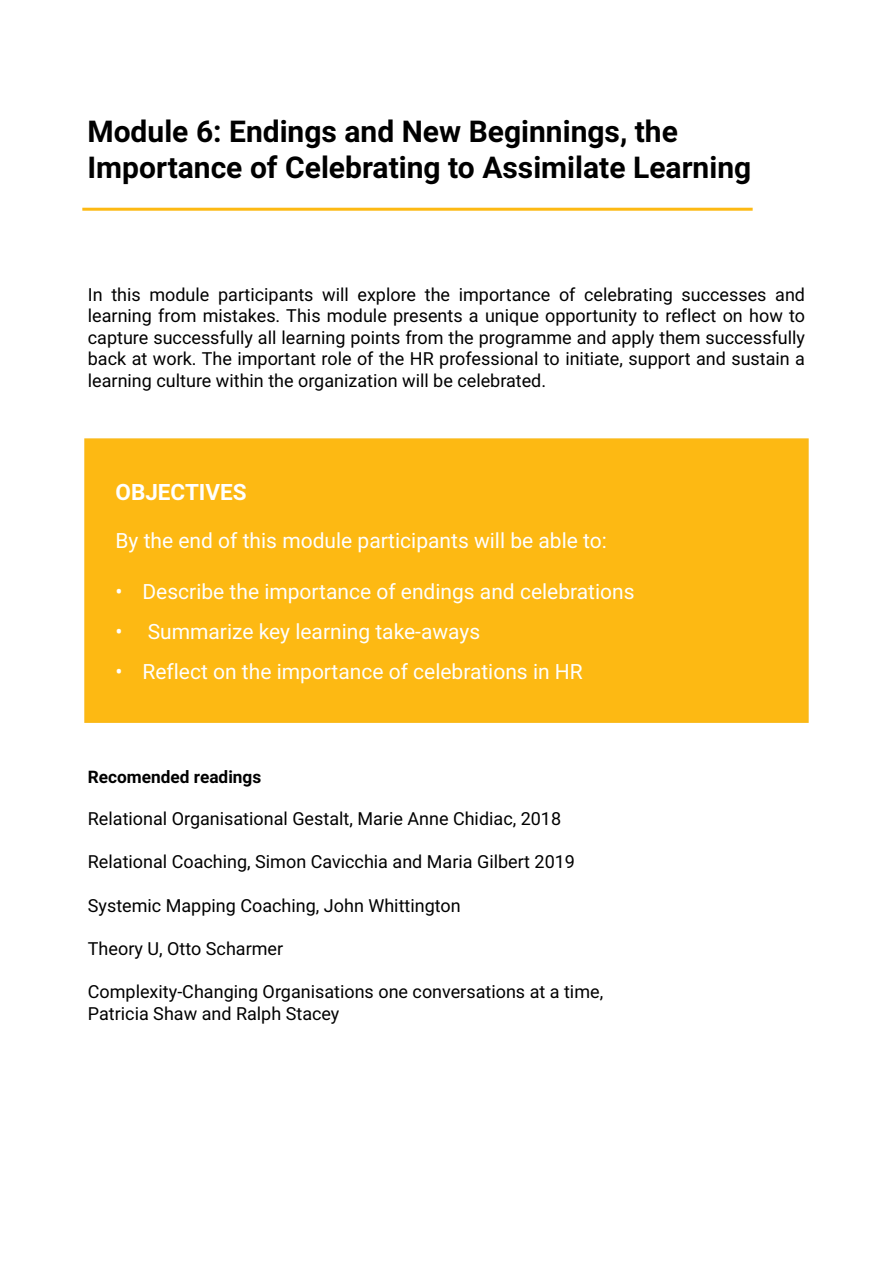
<style>
.page{position:relative;width:893px;height:1263px;background:#fff}
.page>*{position:absolute;margin:0;border:0;box-sizing:border-box;transform-origin:0 0}
.t1{font:700 30px/36px "Roboto";color:#000}
.t2{font:700 22.5px "Roboto";color:#fff}
.t3{font:21px "Roboto";color:#fff}
.t4{font:18px/21.6px "Roboto";color:#000;text-align:justify}
.t5{font:700 17.25px "Roboto";color:#000}
</style>
<div class="page">
<div style="left:84px;top:438px;width:725px;height:285px;background:#fdb913;border:2px solid #fab816"></div>
<hr style="left:82px;top:208px;width:671px;height:3px;background:#fdb913">
<h1 class="t1" style="left:87px;top:113px;width:665px">Module 6: Endings and New Beginnings, the<br>Importance of Celebrating to Assimilate Learning</h1>
<p class="t4" style="left:88px;top:283px;width:719px">In this module participants will explore the importance of celebrating successes and learning from mistakes. This module presents a unique opportunity to reflect on how to capture successfully all learning points from the programme and apply them successfully back at work. The important role of the HR professional to initiate, support and sustain a learning culture within the organization will be celebrated.</p>
<p class="t2" style="left:116px;top:476px;width:133px">OBJECTIVES</p>
<p class="t3" style="left:116px;top:526px;width:493px">By the end of this module participants will be able to:</p>
<p class="t3" style="left:116px;top:576px;width:521px">• Describe the importance of endings and celebrations</p>
<p class="t3" style="left:116px;top:617px;width:366px">• Summarize key learning take-aways</p>
<p class="t3" style="left:116px;top:657px;width:469px">• Reflect on the importance of celebrations in HR</p>
<p class="t5" style="left:88px;top:765px;width:175px">Recomended readings</p>
<p class="t4" style="left:88px;top:807px;width:475px">Relational Organisational Gestalt, Marie Anne Chidiac, 2018</p>
<p class="t4" style="left:88px;top:850px;width:489px">Relational Coaching, Simon Cavicchia and Maria Gilbert 2019</p>
<p class="t4" style="left:88px;top:894px;width:374px">Systemic Mapping Coaching, John Whittington</p>
<p class="t4" style="left:88px;top:937px;width:197px">Theory U, Otto Scharmer</p>
<p class="t4" style="left:88px;top:980px;width:517px">Complexity-Changing Organisations one conversations at a time,<br>Patricia Shaw and Ralph Stacey</p>
</div>
